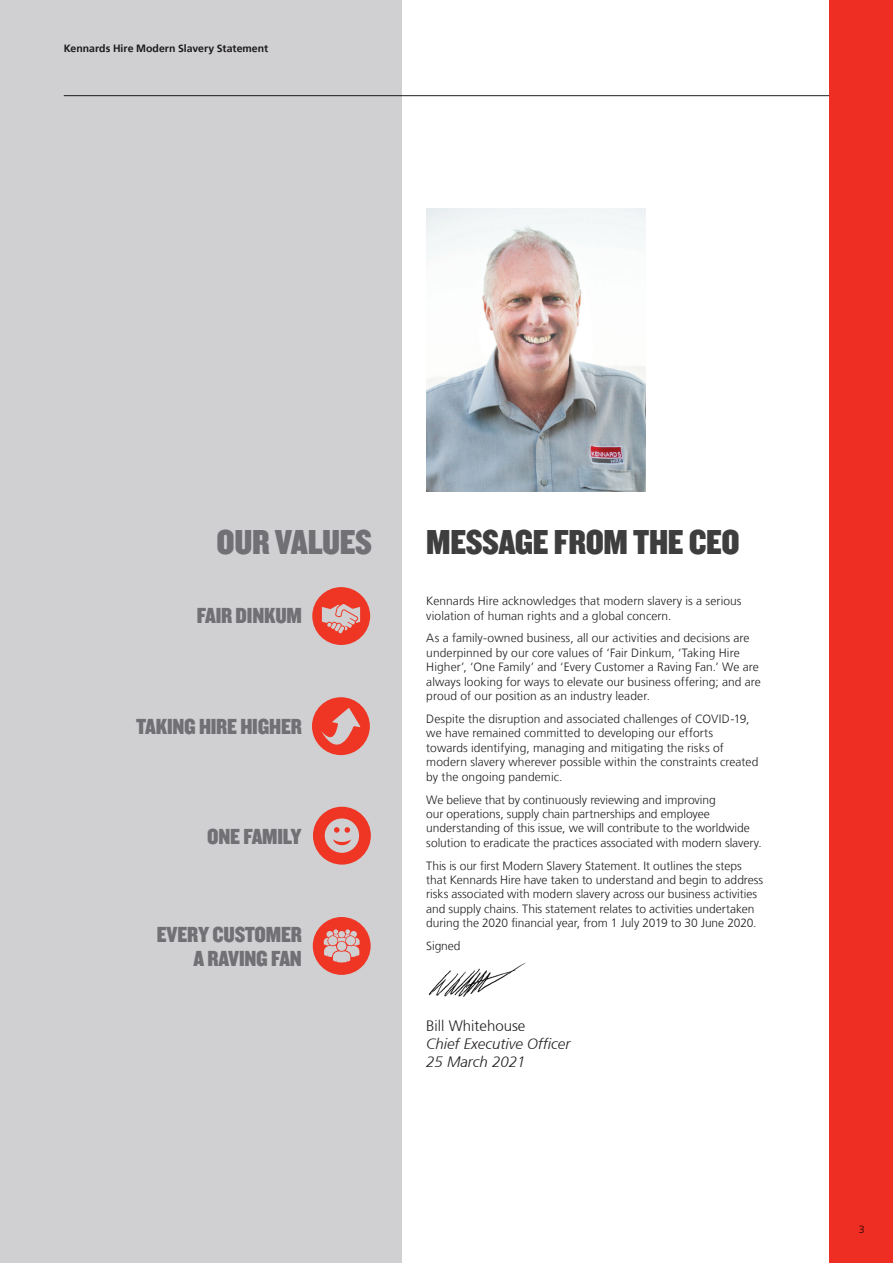
<style>
.page{position:relative;width:893px;height:1263px;background:#fff}
.page>*{position:absolute;margin:0;border:0;box-sizing:border-box;transform-origin:0 0}
.t1{font:36px "Knockout 70 Full Welterwt";letter-spacing:-.01em;color:#3e3e3f}
.t2{font:36px "Knockout 70 Full Welterwt";letter-spacing:-.01em;color:#717074}
.t3{font:22.65px/23.2px "Knockout 70 Full Welterwt";letter-spacing:-.01em;color:#717074;text-align:right}
.t4{font:italic 300 15px/18px "Frutiger 46";color:#231f20}
.t5{font:300 15px "Frutiger 45";color:#231f20}
.t6{font:300 12px/14.4px "Frutiger";color:#231f20}
.t7{font:700 10.5px "Frutiger 65";color:#231f20}
.t8{font:300 10.5px "Frutiger";color:#231f20}
</style>
<div class="page">
<hr style="left:64px;top:95px;width:765px;height:1px;background:#231f20">
<div style="left:0;top:0;width:402px;height:1263px;background:#d0cfd1"></div>
<div style="left:829px;top:0;width:64px;height:1263px;background:#ee2e22"></div>
<img style="left:426px;top:208px;width:220px;height:284px">
<svg style="left:312px;top:587px;width:58px;height:58px"></svg>
<svg style="left:312px;top:697px;width:58px;height:58px"></svg>
<svg style="left:313px;top:807px;width:58px;height:57px"></svg>
<svg style="left:313px;top:917px;width:58px;height:58px"></svg>
<img style="left:428px;top:963px;width:98px;height:34px">
<p class="t7" style="left:64px;top:42px;width:206px">Kennards Hire Modern Slavery Statement</p>
<h1 class="t2" style="left:216px;top:519px;width:157px">OUR VALUES</h1>
<h1 class="t1" style="left:426px;top:519px;width:315px">MESSAGE FROM THE CEO</h1>
<h2 class="t3" style="left:197px;top:603px;width:107px">FAIR DINKUM</h2>
<h2 class="t3" style="left:136px;top:714px;width:167px">TAKING HIRE HIGHER</h2>
<h2 class="t3" style="left:207px;top:824px;width:96px">ONE FAMILY</h2>
<h2 class="t3" style="left:157px;top:922px;width:147px">EVERY CUSTOMER<br>A RAVING FAN</h2>
<p class="t6" style="left:426px;top:594px;width:317px">Kennards Hire acknowledges that modern slavery is a serious violation of human rights and a global concern.</p>
<p class="t6" style="left:426px;top:631px;width:336px">As a family-owned business, all our activities and decisions are underpinned by our core values of ‘Fair Dinkum, ‘Taking Hire Higher’, ‘One Family’ and ‘Every Customer a Raving Fan.’ We are always looking for ways to elevate our business offering; and are proud of our position as an industry leader.</p>
<p class="t6" style="left:426px;top:712px;width:334px">Despite the disruption and associated challenges of COVID-19, we have remained committed to developing our efforts<br>towards identifying, managing and mitigating the risks of modern slavery wherever possible within the constraints created by the ongoing pandemic.</p>
<p class="t6" style="left:426px;top:792px;width:337px">We believe that by continuously reviewing and improving<br>our operations, supply chain partnerships and employee understanding of this issue, we will contribute to the worldwide solution to eradicate the practices associated with modern slavery.</p>
<p class="t6" style="left:426px;top:858px;width:338px">This is our first Modern Slavery Statement. It outlines the steps that Kennards Hire have taken to understand and begin to address risks associated with modern slavery across our business activities and supply chains. This statement relates to activities undertaken during the 2020 financial year, from 1 July 2019 to 30 June 2020.</p>
<p class="t6" style="left:426px;top:939px;width:36px">Signed</p>
<p class="t5" style="left:426px;top:1017px;width:101px">Bill Whitehouse</p>
<p class="t4" style="left:426px;top:1035px;width:146px">Chief Executive Officer<br>25 March 2021</p>
<p class="t8" style="left:859px;top:1223px;width:7px">3</p>
</div>
